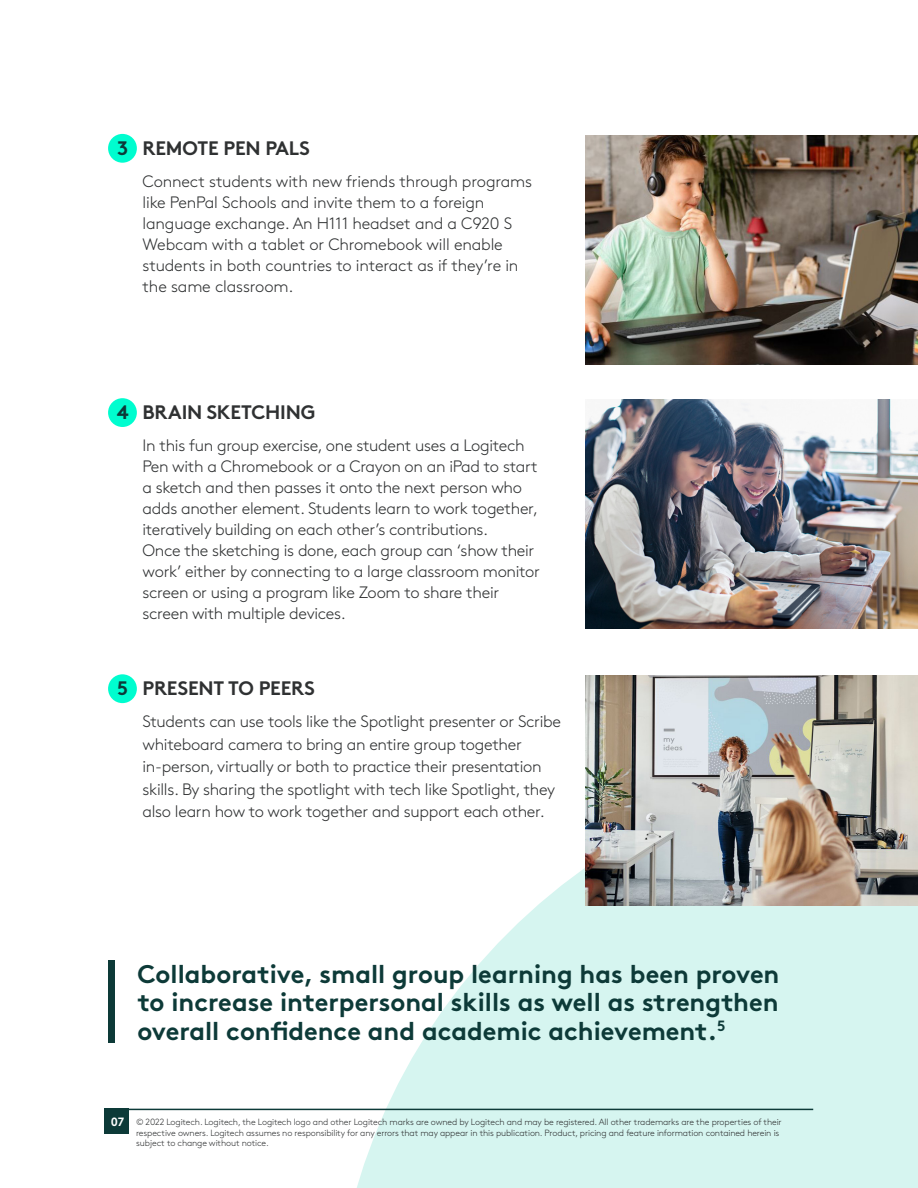
<style>
.page{position:relative;width:918px;height:1188px;background:#fff}
.page>*{position:absolute;margin:0;border:0;box-sizing:border-box;transform-origin:0 0}
.Quote_Helios{font:700 25.5px/28.5px "Brown Pro";color:#0d3a38;text-align:justify}
.t1{font:700 19.5px "Brown Pro";letter-spacing:-.01em;color:#2f3132}
.t2{font:700 19.5px "Brown Pro";color:#0d3a38}
.t3{font:300 16.5px/21px "Brown Pro";letter-spacing:-.02em;color:#2f3132}
.t4{font:700 12px "Brown Pro";color:#fff}
.t5{font:300 9px/10.5px "Brown Pro";letter-spacing:-.015em;color:#2f3132}
</style>
<div class="page">
<svg style="left:333px;top:868px;width:585px;height:320px;fill:#d6f5f0"></svg>
<img style="left:585px;top:135px;width:333px;height:230px">
<img style="left:585px;top:400px;width:333px;height:229px">
<img style="left:585px;top:676px;width:333px;height:229px">
<div style="left:108px;top:134px;width:29px;height:29px;background:#00fdcf;border-radius:50%"></div>
<div style="left:108px;top:398px;width:29px;height:29px;background:#00fdcf;border-radius:50%"></div>
<div style="left:108px;top:674px;width:29px;height:29px;background:#00fdcf;border-radius:50%"></div>
<hr style="left:105px;top:1109px;width:708px;height:1px;background:#0d3a38">
<div style="left:105px;top:1109px;width:24px;height:25px;background:#0d3a38"></div>
<svg style="left:108px;top:960px;width:7px;height:83px"></svg>
<p class="t2" style="left:117px;top:132px;width:13px">3</p>
<p class="t1" style="left:143px;top:132px;width:169px">REMOTE PEN PALS</p>
<p class="t3" style="left:143px;top:169px;width:391px">Connect students with new friends through programs like PenPal Schools and invite them to a foreign language exchange. An H111 headset and a C920 S Webcam with a tablet or Chromebook will enable students in both countries to interact as if they’re in the same classroom.</p>
<p class="t2" style="left:117px;top:397px;width:13px">4</p>
<p class="t1" style="left:143px;top:396px;width:174px">BRAIN SKETCHING</p>
<p class="t3" style="left:143px;top:434px;width:399px">In this fun group exercise, one student uses a Logitech Pen with a Chromebook or a Crayon on an iPad to start a sketch and then passes it onto the next person who adds another element. Students learn to work together, iteratively building on each other’s contributions.<br>Once the sketching is done, each group can ‘show their work’ either by connecting to a large classroom monitor screen or using a program like Zoom to share their screen with multiple devices.</p>
<p class="t2" style="left:117px;top:673px;width:13px">5</p>
<p class="t1" style="left:143px;top:672px;width:174px">PRESENT TO PEERS</p>
<p class="t3" style="left:143px;top:709px;width:420px;line-height:22.5px">Students can use tools like the Spotlight presenter or Scribe whiteboard camera to bring an entire group together in-person, virtually or both to practice their presentation skills. By sharing the spotlight with tech like Spotlight, they also learn how to work together and support each other.</p>
<p class="Quote_Helios" style="left:137px;top:957px;width:644px">Collaborative, small group learning has been proven to increase interpersonal skills as well as strengthen overall confidence and academic achievement.<sup>5</sup></p>
<p class="t4" style="left:111px;top:1112px;width:15px">07</p>
<p class="t5" style="left:136px;top:1116px;width:647px">© 2022 Logitech. Logitech, the Logitech logo and other Logitech marks are owned by Logitech and may be registered. All other trademarks are the properties of their respective owners. Logitech assumes no responsibility for any errors that may appear in this publication. Product, pricing and feature information contained herein is subject to change without notice.</p>
</div>
